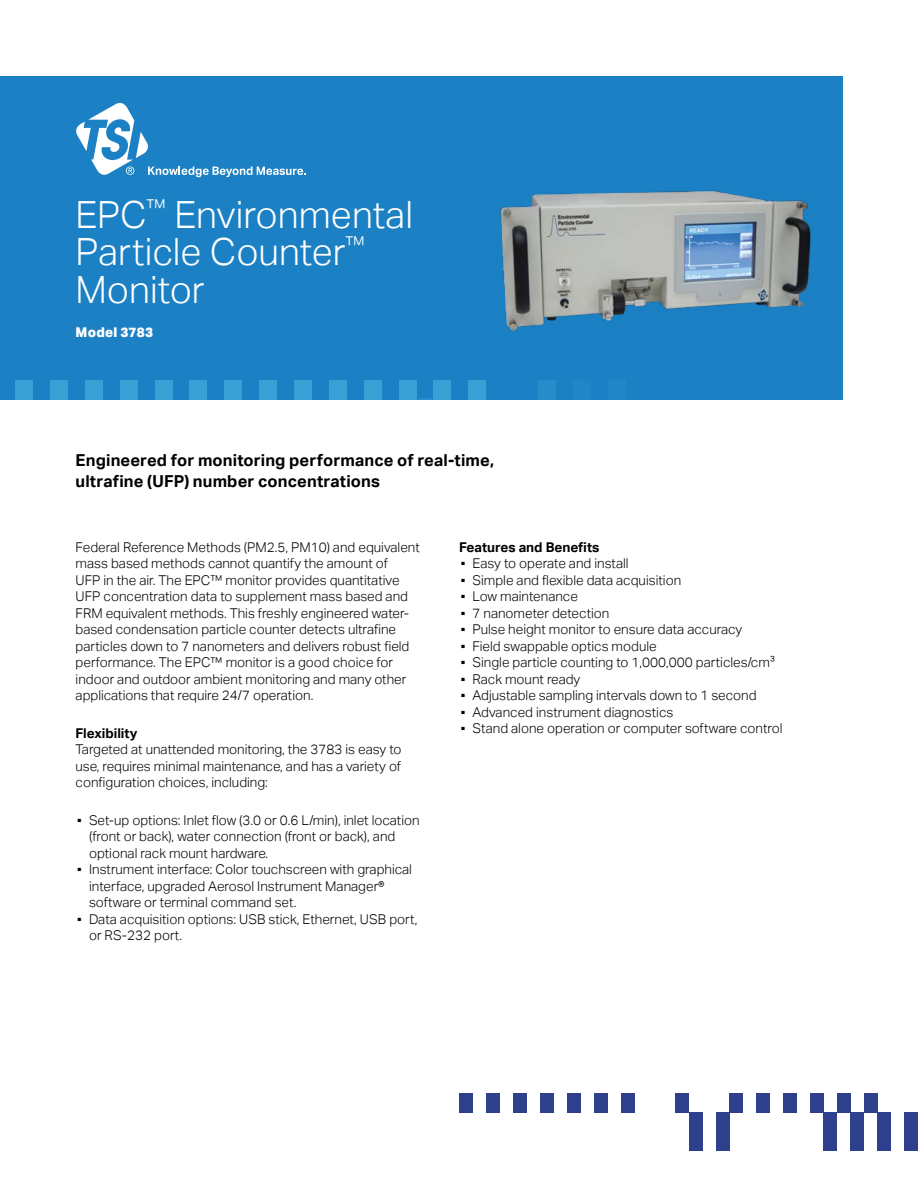
<style>
.page{position:relative;width:918px;height:1188px;background:#fff}
.page>*{position:absolute;margin:0;border:0;box-sizing:border-box;transform-origin:0 0}
.t1{font:300 37.5px/37.5px "Aktiv Grotesk";color:#fff}
.t2{font:700 16.5px/21px "Aktiv Grotesk";letter-spacing:.01em;color:#000}
.t3{font:300 13.5px/16.5px "Aktiv Grotesk";color:#000}
.t4{font:700 13.5px "Aktiv Grotesk";color:#000}
.t5{font:800 13.5px "Aktiv Grotesk";letter-spacing:.02em;color:#fff}
.s1{font-weight:400}
</style>
<div class="page">
<div style="left:878px;top:1113px;width:13px;height:38px;background:#2f418e"></div>
<div style="left:851px;top:1113px;width:13px;height:38px;background:#2f418e"></div>
<div style="left:716px;top:1113px;width:13px;height:38px;background:#2f418e"></div>
<div style="left:905px;top:1113px;width:13px;height:38px;background:#2f418e"></div>
<div style="left:824px;top:1113px;width:13px;height:38px;background:#2f418e"></div>
<div style="left:689px;top:1113px;width:13px;height:38px;background:#2f418e"></div>
<div style="left:864px;top:1094px;width:14px;height:19px;background:#2f418e"></div>
<div style="left:837px;top:1094px;width:14px;height:19px;background:#2f418e"></div>
<div style="left:810px;top:1094px;width:14px;height:19px;background:#2f418e"></div>
<div style="left:756px;top:1094px;width:14px;height:19px;background:#2f418e"></div>
<div style="left:729px;top:1094px;width:14px;height:19px;background:#2f418e"></div>
<div style="left:675px;top:1094px;width:14px;height:19px;background:#2f418e"></div>
<div style="left:621px;top:1094px;width:14px;height:19px;background:#2f418e"></div>
<div style="left:783px;top:1094px;width:14px;height:19px;background:#2f418e"></div>
<div style="left:594px;top:1094px;width:14px;height:19px;background:#2f418e"></div>
<div style="left:567px;top:1094px;width:14px;height:19px;background:#2f418e"></div>
<div style="left:540px;top:1094px;width:14px;height:19px;background:#2f418e"></div>
<div style="left:513px;top:1094px;width:14px;height:19px;background:#2f418e"></div>
<div style="left:486px;top:1094px;width:14px;height:19px;background:#2f418e"></div>
<div style="left:459px;top:1094px;width:14px;height:19px;background:#2f418e"></div>
<div style="left:0;top:76px;width:842px;height:324px;background:#1b80c4"></div>
<svg style="left:76px;top:103px;width:230px;height:75px"></svg>
<svg style="left:15px;top:380px;width:18px;height:20px"></svg>
<svg style="left:50px;top:380px;width:18px;height:20px"></svg>
<svg style="left:85px;top:380px;width:18px;height:20px"></svg>
<svg style="left:155px;top:380px;width:17px;height:20px"></svg>
<svg style="left:190px;top:380px;width:17px;height:20px"></svg>
<svg style="left:225px;top:380px;width:17px;height:20px"></svg>
<svg style="left:259px;top:380px;width:18px;height:20px"></svg>
<svg style="left:120px;top:380px;width:17px;height:20px"></svg>
<svg style="left:294px;top:380px;width:18px;height:20px"></svg>
<svg style="left:329px;top:380px;width:18px;height:20px"></svg>
<svg style="left:434px;top:380px;width:17px;height:20px"></svg>
<svg style="left:469px;top:380px;width:17px;height:20px"></svg>
<div style="left:418px;top:399px;width:18px;height:24px;background:#fff"></div>
<svg style="left:538px;top:380px;width:18px;height:20px"></svg>
<svg style="left:364px;top:380px;width:18px;height:20px"></svg>
<svg style="left:399px;top:380px;width:18px;height:20px"></svg>
<img style="left:500px;top:190px;width:311px;height:141px">
<h1 class="t1" style="left:76px;top:196px;width:339px">EPC<sup>™</sup> Environmental<br>Particle Counter<sup>™<br></sup>Monitor</h1>
<p class="t5" style="left:76px;top:325px;width:79px">Model 3783</p>
<p class="t2" style="left:76px;top:450px;width:420px">Engineered for monitoring performance of real-time, ultrafine (UFP) number concentrations</p>
<p class="t3" style="left:76px;top:539px;width:346px">Federal Reference Methods (PM2.5, PM10) and equivalent mass based methods cannot quantify the amount of<br>UFP in the air. The EPC™ monitor provides quantitative UFP concentration data to supplement mass based and FRM equivalent methods. This freshly engineered water&shy;based condensation particle counter detects ultrafine particles down to 7 nanometers and delivers robust field performance. The EPC™ monitor is a good choice for indoor and outdoor ambient monitoring and many other applications that require 24/7 operation.</p>
<p class="t4" style="left:76px;top:725px;width:64px">Flexibility</p>
<p class="t3" style="left:76px;top:741px;width:327px;text-align:justify">Targeted at unattended monitoring, the 3783 is easy to use, requires minimal maintenance, and has a variety of configuration choices, including:</p>
<p class="t3" style="left:89px;top:812px;width:332px;text-indent:-14px"><span class="s1">▪</span> Set-up options: Inlet flow (3.0 or 0.6 L/min), inlet location (front or back), water connection (front or back), and optional rack mount hardware.</p>
<p class="t3" style="left:89px;top:861px;width:324px;text-indent:-14px"><span class="s1">▪</span> Instrument interface: Color touchscreen with graphical interface, upgraded Aerosol Instrument Manager® software or terminal command set.</p>
<p class="t3" style="left:89px;top:911px;width:330px;text-indent:-14px"><span class="s1">▪</span> Data acquisition options: USB stick, Ethernet, USB port, or RS-232 port.</p>
<p class="t4" style="left:459px;top:539px;width:142px">Features and Benefits</p>
<p class="t3" style="left:459px;top:555px;width:171px"><span class="s1">▪</span> Easy to operate and install</p>
<p class="t3" style="left:459px;top:572px;width:224px"><span class="s1">▪</span> Simple and flexible data acquisition</p>
<p class="t3" style="left:459px;top:588px;width:121px"><span class="s1">▪</span> Low maintenance</p>
<p class="t3" style="left:459px;top:605px;width:152px"><span class="s1">▪</span> 7 nanometer detection</p>
<p class="t3" style="left:459px;top:621px;width:285px"><span class="s1">▪</span> Pulse height monitor to ensure data accuracy</p>
<p class="t3" style="left:459px;top:638px;width:199px"><span class="s1">▪</span> Field swappable optics module</p>
<p class="t3" style="left:459px;top:654px;width:318px"><span class="s1">▪</span> Single particle counting to 1,000,000 particles/cm3</p>
<p class="t3" style="left:459px;top:671px;width:123px"><span class="s1">▪</span> Rack mount ready</p>
<p class="t3" style="left:459px;top:687px;width:299px"><span class="s1">▪</span> Adjustable sampling intervals down to 1 second</p>
<p class="t3" style="left:459px;top:704px;width:216px"><span class="s1">▪</span> Advanced instrument diagnostics</p>
<p class="t3" style="left:459px;top:720px;width:325px"><span class="s1">▪</span> Stand alone operation or computer software control</p>
</div>
